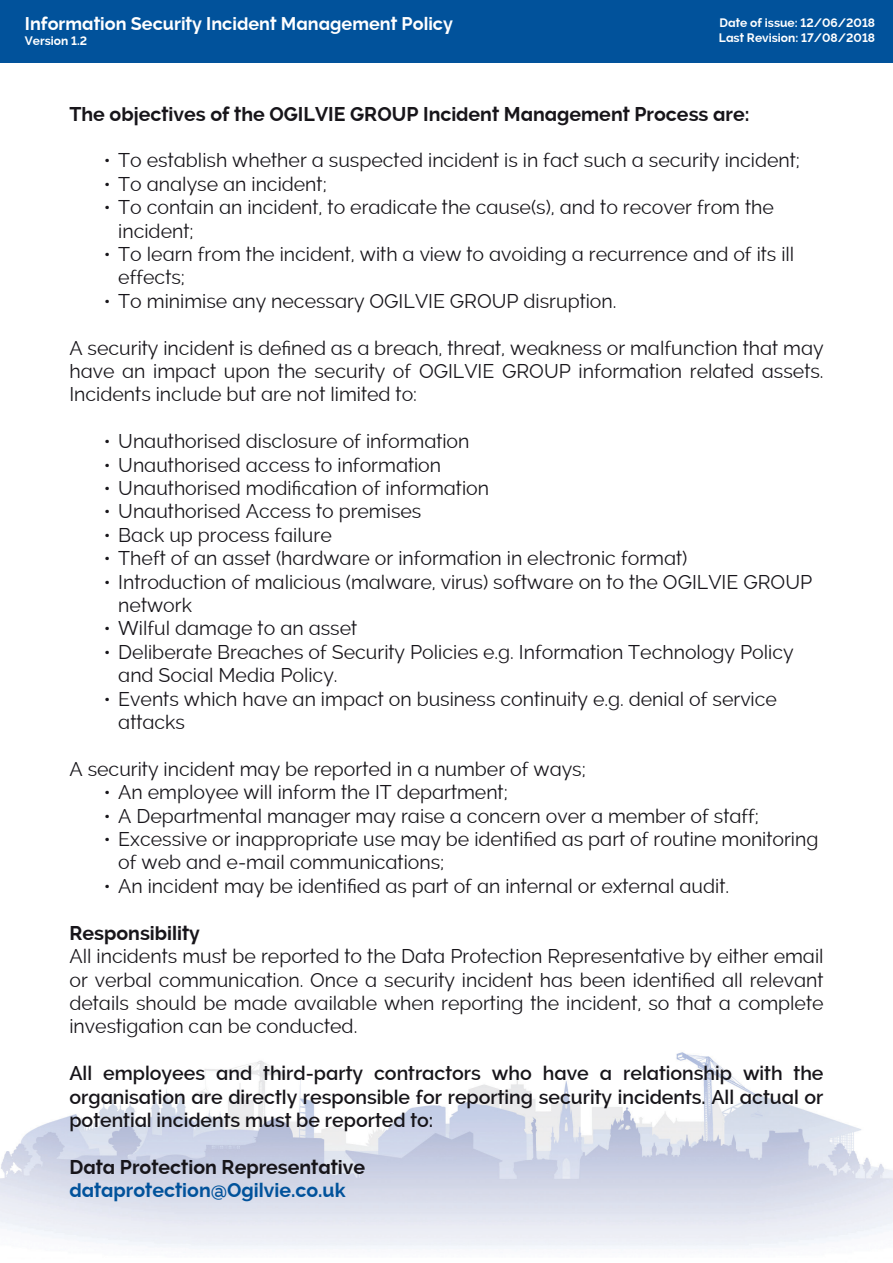
<style>
.page{position:relative;width:893px;height:1263px;background:#fff}
.page>*{position:absolute;margin:0;border:0;box-sizing:border-box;transform-origin:0 0}
.t1{font:19.5px/23.4px "Ogilvie";color:#17151a}
.t2{font:600 19.5px/23.4px "Ogilvie";color:#17151a;text-align:justify}
.t3{font:700 19.5px "Ogilvie";color:#17151a}
.t4{font:700 19.5px "Ogilvie";color:#01529b}
.t5{font:700 18px "Ogilvie";color:#fff}
.t6{font:700 12px "Ogilvie";color:#fff}
</style>
<div class="page">
<img style="left:0;top:62px;width:893px;height:1188px">
<div style="left:0;top:0;width:893px;height:62px;background:#01529b"></div>
<p class="t5" style="left:25px;top:13px;width:429px">Information Security Incident Management Policy</p>
<p class="t6" style="left:719px;top:16px;width:157px">Date of issue: 12/06/2018</p>
<p class="t6" style="left:25px;top:34px;width:64px">Version 1.2</p>
<p class="t6" style="left:719px;top:31px;width:158px">Last Revision: 17/08/2018</p>
<p class="t3" style="left:69px;top:103px;width:681px">The objectives of the OGILVIE GROUP Incident Management Process are:</p>
<p class="t1" style="left:104px;top:149px;width:698px">• To establish whether a suspected incident is in fact such a security incident;</p>
<p class="t1" style="left:104px;top:172px;width:224px">• To analyse an incident;</p>
<p class="t1" style="left:118px;top:196px;width:657px;text-indent:-14px">• To contain an incident, to eradicate the cause(s), and to recover from the incident;</p>
<p class="t1" style="left:118px;top:243px;width:678px;text-indent:-14px">• To learn from the incident, with a view to avoiding a recurrence and of its ill effects;</p>
<p class="t1" style="left:104px;top:289px;width:514px">• To minimise any necessary OGILVIE GROUP disruption.</p>
<p class="t1" style="left:69px;top:336px;width:756px;text-align:justify">A security incident is defined as a breach, threat, weakness or malfunction that may have an impact upon the security of OGILVIE GROUP information related assets.<br>Incidents include but are not limited to:</p>
<p class="t1" style="left:104px;top:430px;width:367px">• Unauthorised disclosure of information</p>
<p class="t1" style="left:104px;top:453px;width:339px">• Unauthorised access to information</p>
<p class="t1" style="left:104px;top:477px;width:387px">• Unauthorised modification of information</p>
<p class="t1" style="left:104px;top:500px;width:319px">• Unauthorised Access to premises</p>
<p class="t1" style="left:104px;top:523px;width:229px">• Back up process failure</p>
<p class="t1" style="left:104px;top:547px;width:585px">• Theft of an asset (hardware or information in electronic format)</p>
<p class="t1" style="left:118px;top:570px;width:695px;text-indent:-14px">• Introduction of malicious (malware, virus) software on to the OGILVIE GROUP network</p>
<p class="t1" style="left:104px;top:617px;width:255px">• Wilful damage to an asset</p>
<p class="t1" style="left:118px;top:640px;width:677px;text-indent:-14px">• Deliberate Breaches of Security Policies e.g. Information Technology Policy and Social Media Policy.</p>
<p class="t1" style="left:118px;top:687px;width:660px;text-indent:-14px">• Events which have an impact on business continuity e.g. denial of service attacks</p>
<p class="t1" style="left:69px;top:757px;width:518px">A security incident may be reported in a number of ways;</p>
<p class="t1" style="left:104px;top:781px;width:405px">• An employee will inform the IT department;</p>
<p class="t1" style="left:104px;top:804px;width:657px">• A Departmental manager may raise a concern over a member of staff;</p>
<p class="t1" style="left:118px;top:828px;width:702px;text-indent:-14px">• Excessive or inappropriate use may be identified as part of routine monitoring of web and e-mail communications;</p>
<p class="t1" style="left:104px;top:874px;width:627px">• An incident may be identified as part of an internal or external audit.</p>
<p class="t3" style="left:69px;top:922px;width:132px">Responsibility</p>
<p class="t1" style="left:69px;top:945px;width:756px;text-align:justify">All incidents must be reported to the Data Protection Representative by either email or verbal communication. Once a security incident has been identified all relevant details should be made available when reporting the incident, so that a complete investigation can be conducted.</p>
<p class="t2" style="left:69px;top:1062px;width:756px">All employees and third-party contractors who have a relationship with the organisation are directly responsible for reporting security incidents. All actual or potential incidents must be reported to:</p>
<p class="t3" style="left:69px;top:1156px;width:297px">Data Protection Representative</p>
<p class="t4" style="left:69px;top:1179px;width:278px">dataprotection@Ogilvie.co.uk</p>
</div>
